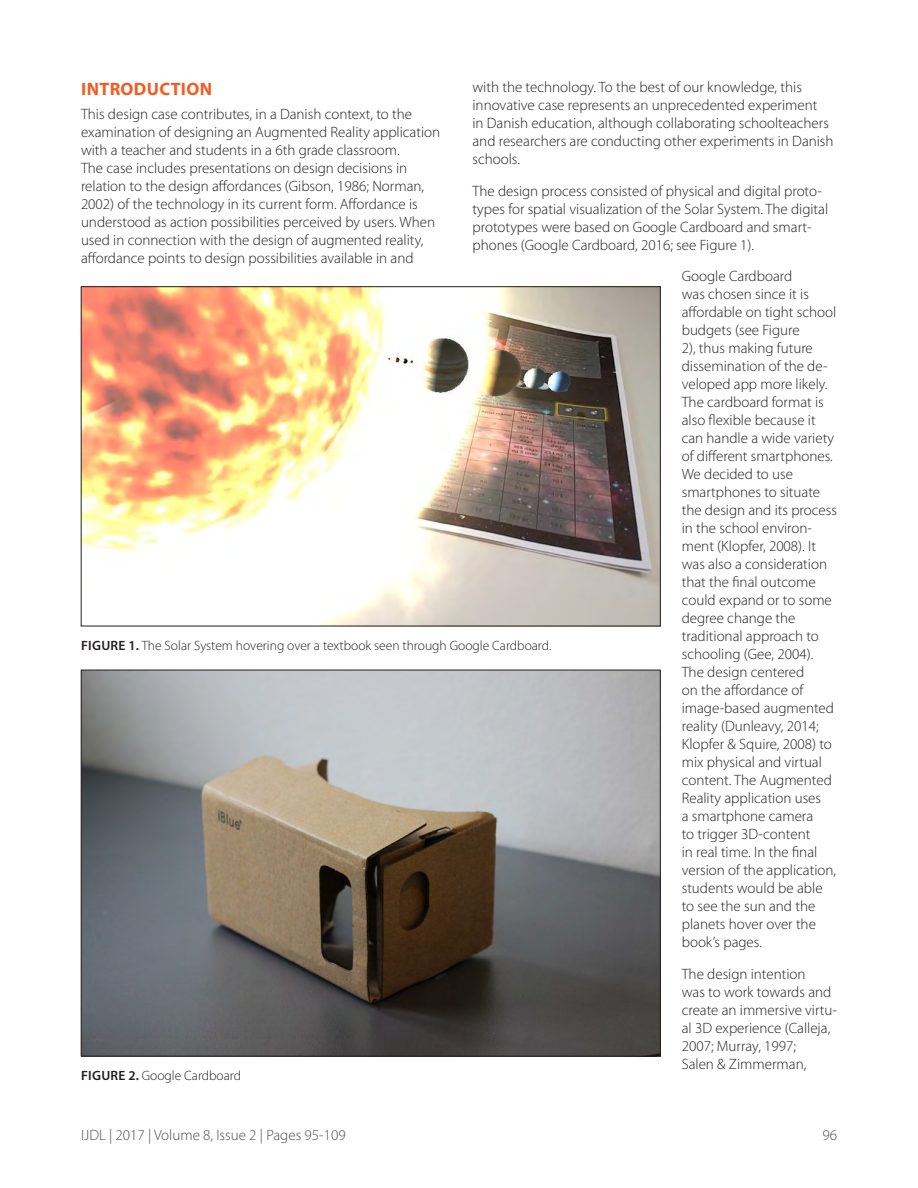
<style>
.page{position:relative;width:918px;height:1188px;background:#fff}
.page>*{position:absolute;margin:0;border:0;box-sizing:border-box;transform-origin:0 0}
.t1{font:700 18px "Myriad Pro";letter-spacing:.02em;color:#f25d21}
.Running_Text{font:300 15px/18px "Myriad Pro";color:#231f20}
.t2{font:300 15px "Myriad Pro";color:#4b4c4d}
.t3{font:300 13.5px "Myriad Pro";color:#231f20}
.s1{font-weight:600}
</style>
<div class="page">
<img style="left:83px;top:288px;width:576px;height:336px">
<img style="left:83px;top:672px;width:576px;height:382px">
<p class="Running_Text" style="left:472px;top:79px;width:363px">with the technology. To the best of our knowledge, this innovative case represents an unprecedented experiment<br>in Danish education, although collaborating schoolteachers and researchers are conducting other experiments in Danish schools.</p>
<p class="Running_Text" style="left:472px;top:182px;width:357px">The design process consisted of physical and digital proto&shy;types for spatial visualization of the Solar System. The digital prototypes were based on Google Cardboard and smart&shy;phones (Google Cardboard, 2016; see Figure 1).</p>
<p class="Running_Text" style="left:682px;top:268px;width:157px">Google Cardboard<br>was chosen since it is affordable on tight school budgets (see Figure<br>2), thus making future dissemination of the de&shy;veloped app more likely.<br>The cardboard format is also flexible because it can handle a wide variety of different smartphones.<br>We decided to use smartphones to situate the design and its process in the school environ&shy;ment (Klopfer, 2008). It was also a consideration that the final outcome could expand or to some degree change the traditional approach to schooling (Gee, 2004).<br>The design centered<br>on the affordance of image-based augmented reality (Dunleavy, 2014;<br>Klopfer &amp; Squire, 2008) to mix physical and virtual content. The Augmented<br>Reality application uses<br>a smartphone camera<br>to trigger 3D-content<br>in real time. In the final version of the application, students would be able to see the sun and the planets hover over the book’s pages.</p>
<p class="Running_Text" style="left:682px;top:965px;width:157px">The design intention<br>was to work towards and create an immersive virtu&shy;al 3D experience (Calleja,<br>2007; Murray, 1997;<br>Salen &amp; Zimmerman,</p>
<p class="t1" style="left:81px;top:78px;width:132px">INTRODUCTION</p>
<p class="Running_Text" style="left:81px;top:106px;width:361px">This design case contributes, in a Danish context, to the examination of designing an Augmented Reality application with a teacher and students in a 6th grade classroom.<br>The case includes presentations on design decisions in relation to the design affordances (Gibson, 1986; Norman, 2002) of the technology in its current form. Affordance is understood as action possibilities perceived by users. When used in connection with the design of augmented reality, affordance points to design possibilities available in and</p>
<p class="t3" style="left:81px;top:638px;width:472px"><span class="s1">FIGURE 1.</span> The Solar System hovering over a textbook seen through Google Cardboard.</p>
<p class="t3" style="left:81px;top:1068px;width:161px"><span class="s1">FIGURE 2.</span> Google Cardboard</p>
<p class="t2" style="left:81px;top:1126px;width:266px">IJDL | 2017 | Volume 8, Issue 2 | Pages 95-109</p>
<p class="t2" style="left:822px;top:1126px;width:16px">96</p>
</div>
